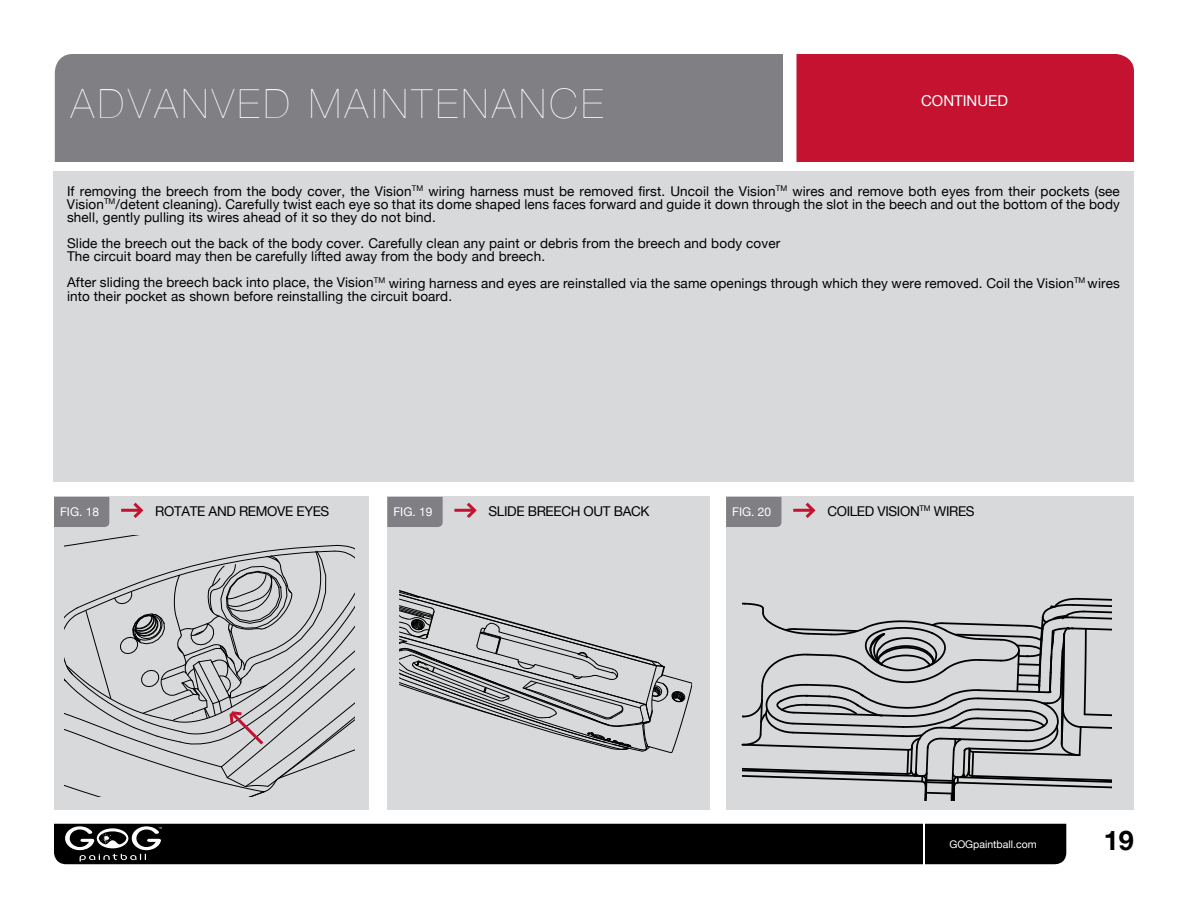
<style>
.page{position:relative;width:1188px;height:918px;background:#fff}
.page>*{position:absolute;margin:0;border:0;box-sizing:border-box;transform-origin:0 0}
.t1{font:200 40.5px "Helvetica Neue";letter-spacing:.1em;color:#fff}
.t2{font:700 27px "Helvetica Neue";color:#000}
.t3{font:15px "Helvetica Neue";color:#fff}
.t4{font:13.5px/13px "Helvetica Neue";letter-spacing:.01em;color:#000}
.t5{font:13.5px "Helvetica Neue";letter-spacing:-.025em;color:#000}
.t6{font:12px "Helvetica Neue";color:#fff}
.t7{font:10.5px "Helvetica Neue";color:#fff}
</style>
<div class="page">
<div style="left:55px;top:54px;width:728px;height:108px;background:#807f83"></div>
<div style="left:796px;top:54px;width:338px;height:108px;background:#c41230"></div>
<div style="left:54px;top:824px;width:1012px;height:41px;background:#000"></div>
<div style="left:54px;top:171px;width:1080px;height:311px;background:#d8d9da"></div>
<div style="left:387px;top:497px;width:322px;height:313px;background:#d8d9da"></div>
<div style="left:387px;top:497px;width:56px;height:30px;background:#807f83"></div>
<svg style="left:464px;top:502px;width:13px;height:16px"></svg>
<hr style="left:454px;top:509px;width:21px;height:3px;background:#c41230">
<div style="left:726px;top:497px;width:408px;height:313px;background:#d8d9da"></div>
<div style="left:726px;top:497px;width:55px;height:30px;background:#807f83"></div>
<svg style="left:399px;top:590px;width:294px;height:164px"></svg>
<svg style="left:802px;top:502px;width:14px;height:16px"></svg>
<hr style="left:793px;top:509px;width:21px;height:3px;background:#c41230">
<svg style="left:741px;top:597px;width:371px;height:204px"></svg>
<div style="left:54px;top:497px;width:314px;height:313px;background:#d8d9da"></div>
<div style="left:54px;top:497px;width:55px;height:30px;background:#807f83"></div>
<svg style="left:130px;top:502px;width:14px;height:16px"></svg>
<hr style="left:121px;top:509px;width:20px;height:3px;background:#c41230">
<svg style="left:64px;top:535px;width:290px;height:261px"></svg>
<h1 class="t1" style="left:71px;top:80px;width:534px">ADVANVED MAINTENANCE</h1>
<p class="t3" style="left:921px;top:92px;width:88px">CONTINUED</p>
<p class="t4" style="left:67px;top:184px;width:1054px;text-align:justify">If removing the breech from the body cover, the Vision<sup>TM</sup> wiring harness must be removed first. Uncoil the Vision<sup>TM</sup> wires and remove both eyes from their pockets (see Vision<sup>TM</sup>/detent cleaning). Carefully twist each eye so that its dome shaped lens faces forward and guide it down through the slot in the beech and out the bottom of the body shell, gently pulling its wires ahead of it so they do not bind.</p>
<p class="t4" style="left:67px;top:237px;width:715px">Slide the breech out the back of the body cover. Carefully clean any paint or debris from the breech and body cover<br>The circuit board may then be carefully lifted away from the body and breech.</p>
<p class="t4" style="left:67px;top:276px;width:1054px">After sliding the breech back into place, the Vision<sup>TM</sup> wiring harness and eyes are reinstalled via the same openings through which they were removed. Coil the Vision<sup>TM</sup> wires into their pocket as shown before reinstalling the circuit board.</p>
<p class="t6" style="left:60px;top:505px;width:41px">FIG. 18</p>
<p class="t5" style="left:155px;top:503px;width:176px">ROTATE AND REMOVE EYES</p>
<p class="t6" style="left:393px;top:505px;width:41px">FIG. 19</p>
<p class="t5" style="left:489px;top:503px;width:163px">SLIDE BREECH OUT BACK</p>
<p class="t6" style="left:732px;top:505px;width:41px">FIG. 20</p>
<p class="t5" style="left:827px;top:503px;width:149px">COILED VISION<sup>TM</sup> WIRES</p>
<p class="t7" style="left:949px;top:838px;width:89px">GOGpaintball.com</p>
<h2 class="t2" style="left:1104px;top:824px;width:32px">19</h2>
</div>
